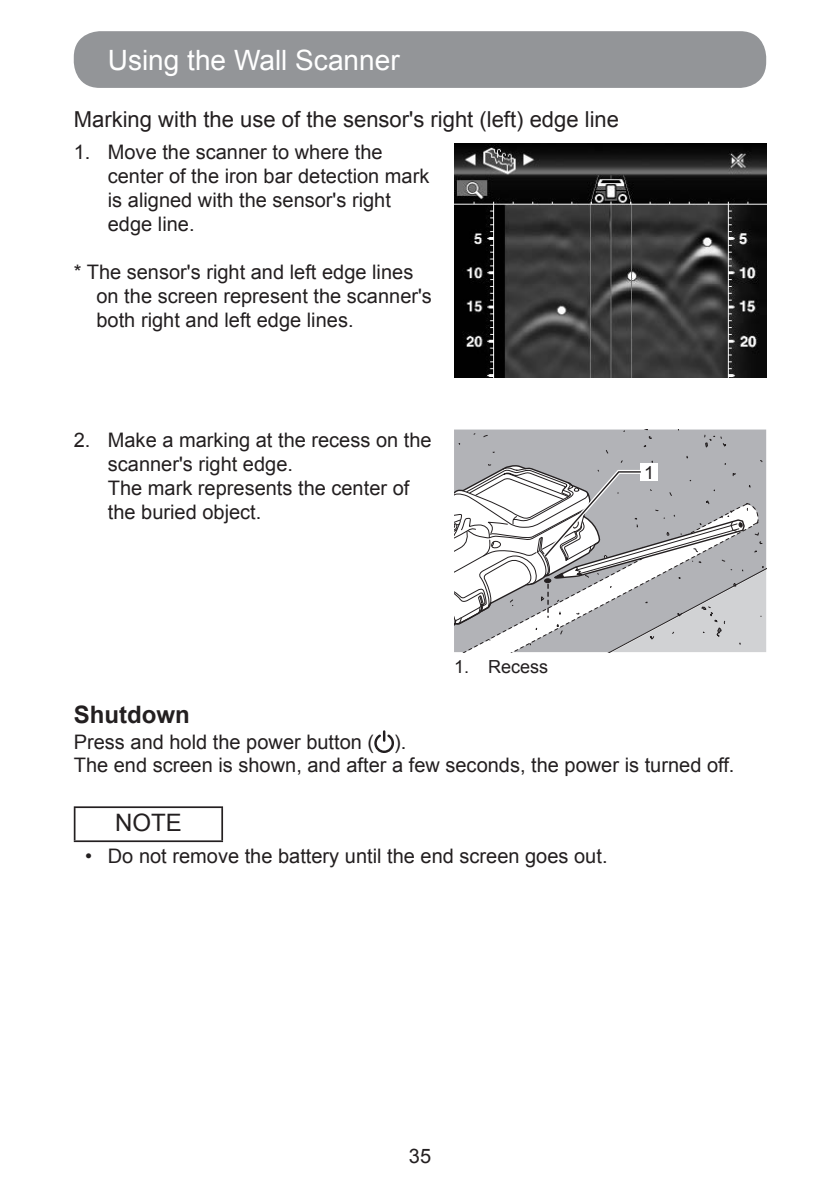
<style>
.page{position:relative;width:840px;height:1191px;background:#fff}
.page>*{position:absolute;margin:0;border:0;box-sizing:border-box;transform-origin:0 0}
.t1{font:28px "Arial";color:#fff}
.t2{font:700 24px "Arial";color:#231f20}
.t3{font:24px "Arial";color:#231f20}
.t4{font:22px "Arial";color:#231f20}
.t5{font:20px/24px "Arial";color:#231f20}
.t6{font:18px "Arial";color:#231f20}
</style>
<div class="page">
<div style="left:74px;top:31px;width:691px;height:57px;background:#939598;border-radius:26px"></div>
<svg style="left:374px;top:730px;width:20px;height:23px"></svg>
<hr style="left:74px;top:806px;width:149px;height:2px;background:#231f20">
<hr style="left:74px;top:808px;width:1px;height:32px;background:#231f20">
<hr style="left:221px;top:808px;width:2px;height:32px;background:#231f20">
<hr style="left:74px;top:840px;width:149px;height:2px;background:#231f20">
<img style="left:454px;top:144px;width:311px;height:233px">
<svg style="left:454px;top:429px;width:311px;height:223px"></svg>
<h1 class="t1" style="left:108px;top:41px;width:293px">Using the Wall Scanner</h1>
<p class="t4" style="left:74px;top:104px;width:546px">Marking with the use of the sensor's right (left) edge line</p>
<p class="t5" style="left:108px;top:140px;width:323px;text-indent:-34px">1. Move the scanner to where the center of the iron bar detection mark is aligned with the sensor's right edge line.</p>
<p class="t5" style="left:96px;top:260px;width:337px;text-indent:-23px">* The sensor's right and left edge lines on the screen represent the scanner's both right and left edge lines.</p>
<p class="t5" style="left:108px;top:428px;width:325px;text-indent:-34px">2. Make a marking at the recess on the scanner's right edge.<br>The mark represents the center of the buried object.</p>
<p class="t6" style="left:643px;top:461px;width:12px">1</p>
<p class="t6" style="left:454px;top:655px;width:96px">1. Recess</p>
<p class="t2" style="left:74px;top:698px;width:117px">Shutdown</p>
<p class="t5" style="left:74px;top:730px;width:662px;line-height:22.6px">Press and hold the power button ( ).<br>The end screen is shown, and after a few seconds, the power is turned off.</p>
<p class="t3" style="left:115px;top:807px;width:68px">NOTE</p>
<p class="t5" style="left:85px;top:843px;width:523px">• Do not remove the battery until the end screen goes out.</p>
<p class="t5" style="left:408px;top:1144px;width:24px">35</p>
</div>
